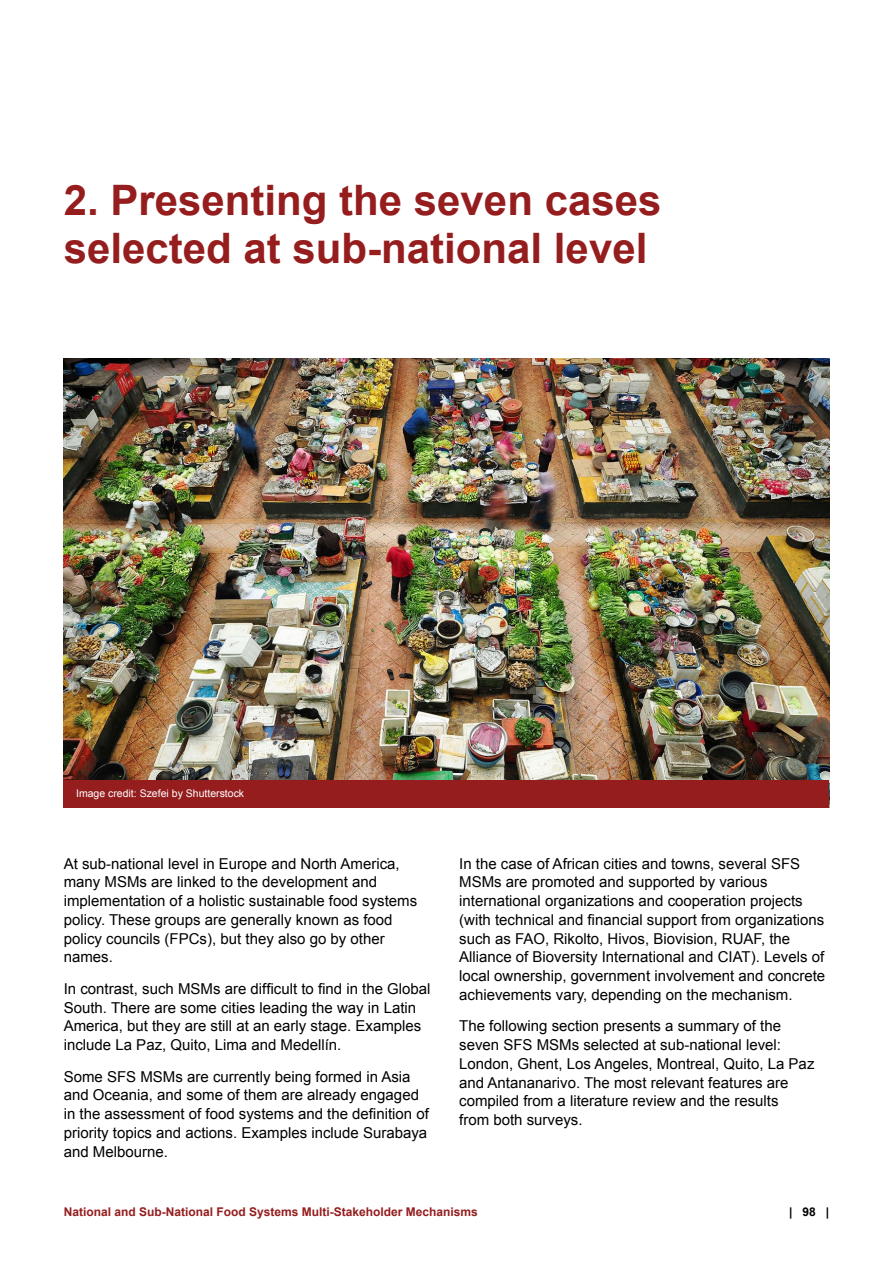
<style>
.page{position:relative;width:893px;height:1263px;background:#fff}
.page>*{position:absolute;margin:0;border:0;box-sizing:border-box;transform-origin:0 0}
.t1{font:700 42px/48px "Arial";color:#951d1e}
.t2{font:15px/18.8px "Arial";color:#000}
.t3{font:700 12px "Arial";color:#951d1e}
.t4{font:700 12px "Arial";color:#000}
.t5{font:10.5px "Arial";color:#fff}
</style>
<div class="page">
<img style="left:64px;top:359px;width:765px;height:421px">
<div style="left:64px;top:780px;width:765px;height:28px;background:#951d1e"></div>
<h1 class="t1" style="left:64px;top:178px;width:599px">2. Presenting the seven cases selected at sub-national level</h1>
<p class="t5" style="left:76px;top:787px;width:170px">Image credit: Szefei by Shutterstock</p>
<p class="t2" style="left:64px;top:854px;width:355px">At sub-national level in Europe and North America, many MSMs are linked to the development and implementation of a holistic sustainable food systems policy. These groups are generally known as food policy councils (FPCs), but they also go by other names.</p>
<p class="t2" style="left:64px;top:979px;width:368px">In contrast, such MSMs are difficult to find in the Global South. There are some cities leading the way in Latin America, but they are still at an early stage. Examples include La Paz, Quito, Lima and Medellín.</p>
<p class="t2" style="left:64px;top:1067px;width:367px">Some SFS MSMs are currently being formed in Asia and Oceania, and some of them are already engaged in the assessment of food systems and the definition of priority topics and actions. Examples include Surabaya and Melbourne.</p>
<p class="t2" style="left:459px;top:854px;width:367px">In the case of African cities and towns, several SFS MSMs are promoted and supported by various international organizations and cooperation projects (with technical and financial support from organizations such as FAO, Rikolto, Hivos, Biovision, RUAF, the Alliance of Bioversity International and CIAT). Levels of local ownership, government involvement and concrete achievements vary, depending on the mechanism.</p>
<p class="t2" style="left:459px;top:1017px;width:357px">The following section presents a summary of the seven SFS MSMs selected at sub-national level:<br>London, Ghent, Los Angeles, Montreal, Quito, La Paz and Antananarivo. The most relevant features are compiled from a literature review and the results<br>from both surveys.</p>
<p class="t3" style="left:64px;top:1204px;width:416px">National and Sub-National Food Systems Multi-Stakeholder Mechanisms</p>
<p class="t4" style="left:789px;top:1204px;width:42px">| 98 |</p>
</div>
